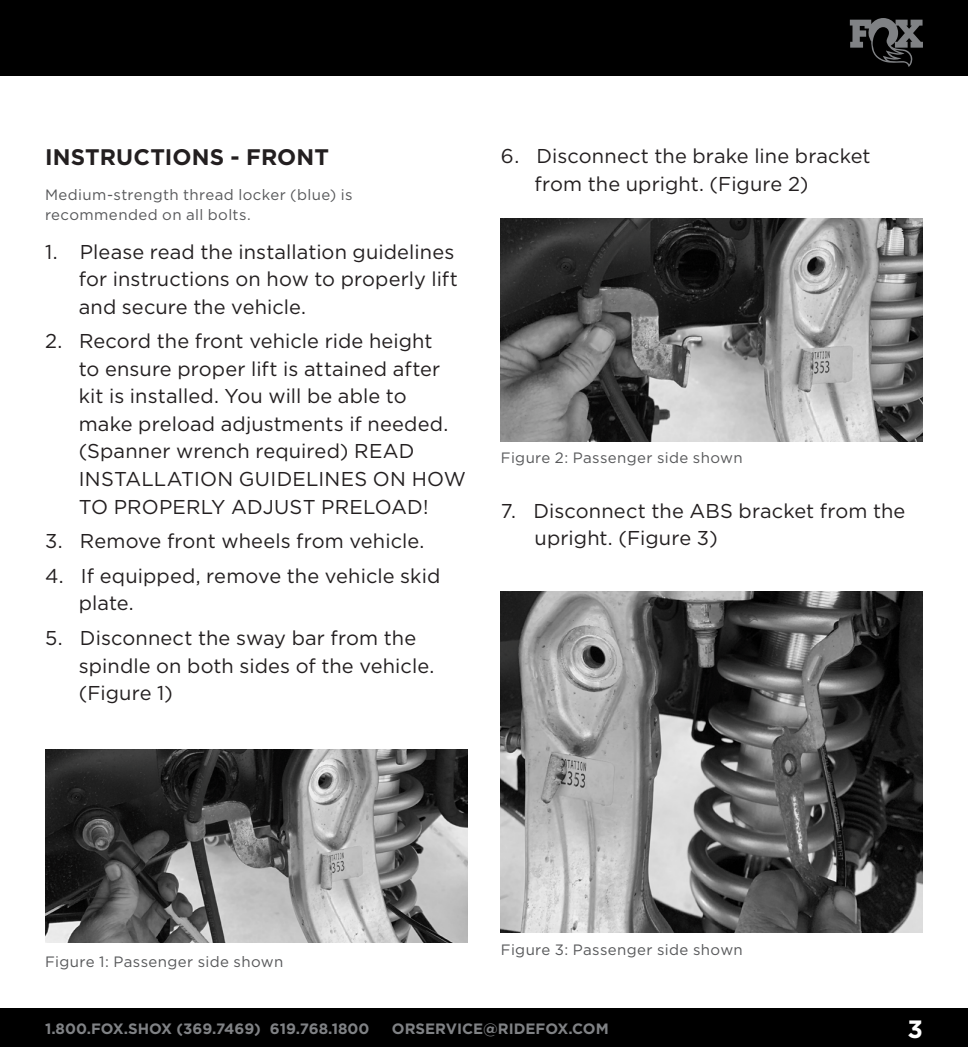
<style>
.page{position:relative;width:968px;height:1047px;background:#fff}
.page>*{position:absolute;margin:0;border:0;box-sizing:border-box;transform-origin:0 0}
.t1{font:700 25px "Gotham";color:#fff}
.t2{font:700 22.5px "Gotham";letter-spacing:.01em;color:#231f20}
.ed_bullets{font:20px/27.5px "Gotham";letter-spacing:.005em;color:#231f20}
.caption_note{font:15px/20px "Gotham";letter-spacing:.025em;color:#57585a}
.t3{font:700 15px "Gotham";color:#808285}
</style>
<div class="page">
<div style="left:0;top:1007px;width:968px;height:39px;background:#000"></div>
<div style="left:0;top:0;width:968px;height:76px;background:#000"></div>
<img style="left:45px;top:749px;width:422px;height:193px">
<img style="left:501px;top:218px;width:421px;height:223px">
<img style="left:501px;top:591px;width:421px;height:341px">
<svg style="left:849px;top:18px;width:73px;height:49px"></svg>
<p class="t2" style="left:45px;top:144px;width:285px">INSTRUCTIONS - FRONT</p>
<p class="caption_note" style="left:45px;top:184px;width:309px">Medium-strength thread locker (blue) is recommended on all bolts.</p>
<p class="ed_bullets" style="left:79px;top:237px;width:381px;text-indent:-34px">1. Please read the installation guidelines for instructions on how to properly lift and secure the vehicle.</p>
<p class="ed_bullets" style="left:79px;top:327px;width:389px;text-indent:-34px">2. Record the front vehicle ride height<br>to ensure proper lift is attained after kit is installed. You will be able to<br>make preload adjustments if needed. (Spanner wrench required) READ INSTALLATION GUIDELINES ON HOW TO PROPERLY ADJUST PRELOAD!</p>
<p class="ed_bullets" style="left:45px;top:527px;width:381px">3. Remove front wheels from vehicle.</p>
<p class="ed_bullets" style="left:79px;top:561px;width:363px;text-indent:-34px">4. If equipped, remove the vehicle skid plate.</p>
<p class="ed_bullets" style="left:79px;top:624px;width:357px;text-indent:-34px">5. Disconnect the sway bar from the spindle on both sides of the vehicle. (Figure 1)</p>
<p class="ed_bullets" style="left:534px;top:142px;width:337px;text-indent:-34px">6. Disconnect the brake line bracket from the upright. (Figure 2)</p>
<p class="caption_note" style="left:501px;top:447px;width:243px">Figure 2: Passenger side shown</p>
<p class="ed_bullets" style="left:534px;top:496px;width:372px;text-indent:-34px">7. Disconnect the ABS bracket from the upright. (Figure 3)</p>
<p class="caption_note" style="left:45px;top:951px;width:240px">Figure 1: Passenger side shown</p>
<p class="caption_note" style="left:501px;top:938px;width:243px">Figure 3: Passenger side shown</p>
<p class="t3" style="left:45px;top:1019px;width:326px">1.800.FOX.SHOX (369.7469) 619.768.1800</p>
<p class="t3" style="left:392px;top:1019px;width:218px">ORSERVICE@RIDEFOX.COM</p>
<p class="t1" style="left:907px;top:1014px;width:17px">3</p>
</div>
